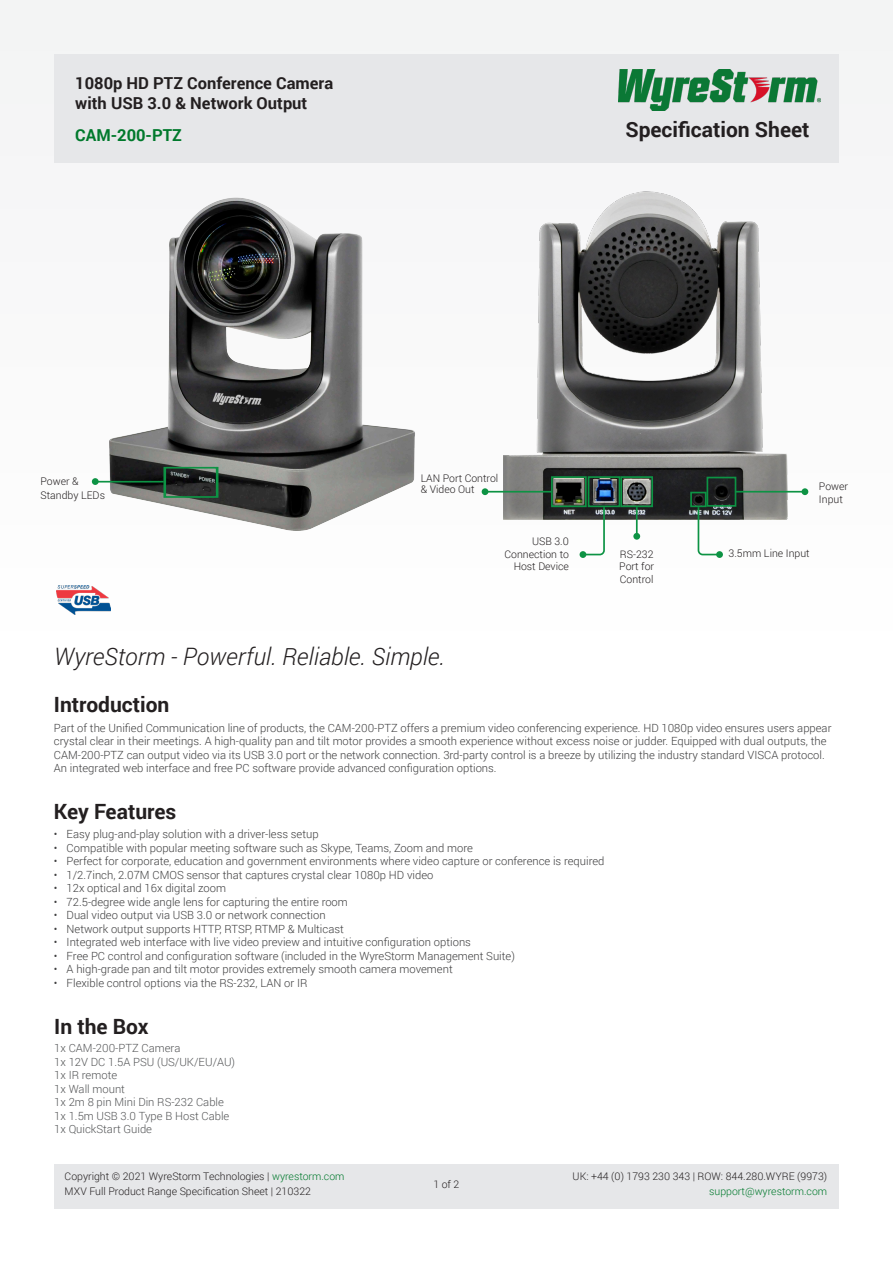
<style>
.page{position:relative;width:893px;height:1263px;background:#fff}
.page>*{position:absolute;margin:0;border:0;box-sizing:border-box;transform-origin:0 0}
.t1{font:italic 300 24px "Roboto";color:#231f20}
.t2{font:700 21px "Roboto";color:#231f20}
.t3{font:700 16.5px "Roboto";color:#231f20}
.t4{font:700 16.5px "Roboto";color:#00792c}
.t5{font:300 11.25px/13.5px "Roboto";color:#3e3e3f}
.t6{font:300 11.25px "Roboto";color:#545557}
.t7{font:300 10.5px/12.6px "Roboto";color:#231f20}
.t8{font:300 10.5px "Roboto";color:#00792c}
.s1{color:#00792c}
</style>
<div class="page">
<div style="left:0;top:0;width:893px;height:659px;background:#fafafa"></div>
<div style="left:54px;top:1164px;width:785px;height:45px;background:#e6e7e9"></div>
<div style="left:54px;top:54px;width:785px;height:108px;background:#e6e7e9"></div>
<img style="left:618px;top:70px;width:203px;height:40px">
<img style="left:56px;top:586px;width:55px;height:28px">
<img style="left:504px;top:191px;width:283px;height:329px">
<div style="left:707px;top:477px;width:29px;height:30px;border:2px solid #0d9344"></div>
<div style="left:551px;top:476px;width:36px;height:31px;border:2px solid #0d9344"></div>
<div style="left:620px;top:476px;width:33px;height:31px;border:2px solid #0d9344"></div>
<div style="left:588px;top:476px;width:32px;height:31px;border:2px solid #0d9344"></div>
<div style="left:690px;top:492px;width:17px;height:15px;border:2px solid #0d9344"></div>
<hr style="left:485px;top:491px;width:66px;height:1px;background:#0d9344">
<div style="left:482px;top:488px;width:6px;height:7px;background:#0d9344;border-radius:50%"></div>
<hr style="left:735px;top:491px;width:70px;height:1px;background:#0d9344">
<div style="left:801px;top:488px;width:7px;height:7px;background:#0d9344;border-radius:50%"></div>
<svg style="left:697px;top:505px;width:24px;height:51px"></svg>
<div style="left:716px;top:551px;width:7px;height:7px;background:#0d9344;border-radius:50%"></div>
<svg style="left:581px;top:505px;width:25px;height:51px"></svg>
<div style="left:580px;top:551px;width:6px;height:7px;background:#0d9344;border-radius:50%"></div>
<hr style="left:636px;top:507px;width:2px;height:29px;background:#0d9344">
<div style="left:633px;top:533px;width:7px;height:7px;background:#0d9344;border-radius:50%"></div>
<img style="left:97px;top:197px;width:318px;height:334px">
<div style="left:164px;top:467px;width:54px;height:31px;border:2px solid #0d9344"></div>
<hr style="left:98px;top:481px;width:66px;height:1px;background:#0d9344">
<div style="left:92px;top:478px;width:7px;height:7px;background:#0d9344;border-radius:50%"></div>
<p class="t3" style="left:75px;top:72px;width:259px">1080p HD PTZ Conference Camera</p>
<p class="t3" style="left:75px;top:92px;width:234px">with USB 3.0 &amp; Network Output</p>
<p class="t4" style="left:75px;top:123px;width:108px">CAM-200-PTZ</p>
<p class="t2" style="left:625px;top:114px;width:186px">Specification Sheet</p>
<p class="t7" style="left:421px;top:472px;width:79px;line-height:11.6px">LAN Port Control &amp; Video Out</p>
<p class="t7" style="left:40px;top:473px;width:66px;line-height:14.7px">Power &amp;<br>Standby LEDs</p>
<p class="t7" style="left:819px;top:480px;width:31px">Power<br>Input</p>
<p class="t1" style="left:54px;top:639px;width:393px">WyreStorm - Powerful. Reliable. Simple.</p>
<p class="t2" style="left:54px;top:690px;width:117px">Introduction</p>
<p class="t7" style="left:504px;top:535px;width:66px;text-align:right">USB 3.0<br>Connection to<br>Host Device</p>
<p class="t7" style="left:620px;top:547px;width:35px">RS-232</p>
<p class="t7" style="left:619px;top:560px;width:36px">Port for<br>Control</p>
<p class="t7" style="left:729px;top:547px;width:83px">3.5mm Line Input</p>
<p class="t5" style="left:54px;top:721px;width:779px">Part of the Unified Communication line of products, the CAM-200-PTZ offers a premium video conferencing experience. HD 1080p video ensures users appear crystal clear in their meetings. A high-quality pan and tilt motor provides a smooth experience without excess noise or judder. Equipped with dual outputs, the CAM-200-PTZ can output video via its USB 3.0 port or the network connection. 3rd-party control is a breeze by utilizing the industry standard VISCA protocol.<br>An integrated web interface and free PC software provide advanced configuration options.</p>
<p class="t2" style="left:54px;top:797px;width:124px">Key Features</p>
<p class="t5" style="left:54px;top:827px;width:266px">• Easy plug-and-play solution with a driver-less setup</p>
<p class="t5" style="left:54px;top:840px;width:421px">• Compatible with popular meeting software such as Skype, Teams, Zoom and more</p>
<p class="t5" style="left:54px;top:854px;width:552px">• Perfect for corporate, education and government environments where video capture or conference is required</p>
<p class="t5" style="left:54px;top:867px;width:381px">• 1/2.7inch, 2.07M CMOS sensor that captures crystal clear 1080p HD video</p>
<p class="t5" style="left:54px;top:881px;width:174px">• 12x optical and 16x digital zoom</p>
<p class="t5" style="left:54px;top:894px;width:296px">• 72.5-degree wide angle lens for capturing the entire room</p>
<p class="t5" style="left:54px;top:908px;width:273px">• Dual video output via USB 3.0 or network connection</p>
<p class="t5" style="left:54px;top:921px;width:291px">• Network output supports HTTP, RTSP, RTMP &amp; Multicast</p>
<p class="t5" style="left:54px;top:935px;width:419px">• Integrated web interface with live video preview and intuitive configuration options</p>
<p class="t5" style="left:54px;top:948px;width:463px">• Free PC control and configuration software (included in the WyreStorm Management Suite)</p>
<p class="t5" style="left:54px;top:962px;width:400px">• A high-grade pan and tilt motor provides extremely smooth camera movement</p>
<p class="t5" style="left:54px;top:975px;width:255px">• Flexible control options via the RS-232, LAN or IR</p>
<p class="t2" style="left:54px;top:1011px;width:96px">In the Box</p>
<p class="t6" style="left:54px;top:1040px;width:128px">1x CAM-200-PTZ Camera</p>
<p class="t6" style="left:54px;top:1054px;width:182px">1x 12V DC 1.5A PSU (US/UK/EU/AU)</p>
<p class="t6" style="left:54px;top:1067px;width:64px">1x IR remote</p>
<p class="t6" style="left:54px;top:1081px;width:72px">1x Wall mount</p>
<p class="t6" style="left:54px;top:1094px;width:171px">1x 2m 8 pin Mini Din RS-232 Cable</p>
<p class="t6" style="left:54px;top:1108px;width:177px">1x 1.5m USB 3.0 Type B Host Cable</p>
<p class="t6" style="left:54px;top:1121px;width:99px">1x QuickStart Guide</p>
<p class="t7" style="left:65px;top:1170px;width:281px">Copyright © 2021 WyreStorm Technologies | <span class="s1">wyrestorm.com</span></p>
<p class="t7" style="left:65px;top:1185px;width:248px">MXV Full Product Range Specification Sheet | 210322</p>
<p class="t7" style="left:433px;top:1178px;width:27px">1 of 2</p>
<p class="t7" style="left:573px;top:1170px;width:256px">UK: +44 (0) 1793 230 343 | ROW: 844.280.WYRE (9973)</p>
<p class="t8" style="left:709px;top:1184px;width:120px">support@wyrestorm.com</p>
</div>
